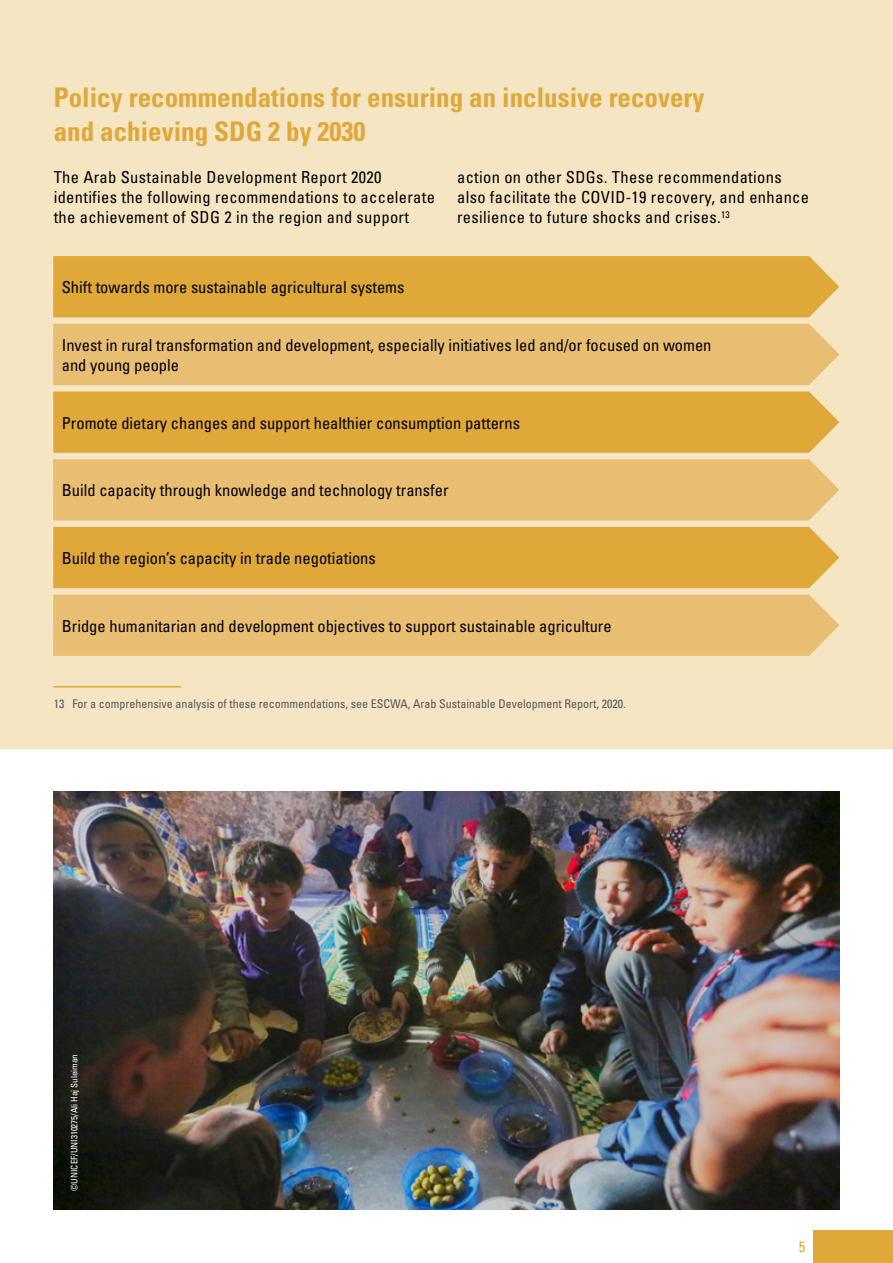
<style>
.page{position:relative;width:893px;height:1263px;background:#fff}
.page>*{position:absolute;margin:0;border:0;box-sizing:border-box;transform-origin:0 0}
.t1{font:700 condensed 27px/34.5px "Univers";color:#dfa839}
.t2{font:condensed 16.5px/20.2px "Univers";color:#000}
.t3{font:condensed 16.5px/20.2px "Univers";letter-spacing:.02em;color:#000}
.t4{font:condensed 15px "Univers LT Std";color:#dfa839}
.t5{font:condensed 12px "Univers LT Std";color:#58595b}
.t6{font:condensed 9px "Univers";color:#fff}
</style>
<div class="page">
<div style="left:813px;top:1230px;width:80px;height:33px;background:#dfa839"></div>
<div style="left:0;top:0;width:893px;height:748px;background:#f5e5c3"></div>
<hr style="left:54px;top:686px;width:127px;height:1px;background:#dfa839">
<div style="left:53px;top:256px;width:786px;height:61px;background:#dfa839"></div>
<div style="left:53px;top:459px;width:786px;height:61px;background:#e8be73"></div>
<div style="left:53px;top:324px;width:786px;height:61px;background:#e8be73"></div>
<div style="left:53px;top:527px;width:786px;height:61px;background:#dfa839"></div>
<div style="left:53px;top:391px;width:786px;height:62px;background:#dfa839"></div>
<div style="left:53px;top:595px;width:786px;height:61px;background:#e8be73"></div>
<img style="left:54px;top:792px;width:785px;height:418px">
<h1 class="t1" style="left:54px;top:80px;width:652px">Policy recommendations for ensuring an inclusive recovery and achieving SDG 2 by 2030</h1>
<p class="t3" style="left:54px;top:166px;width:383px">The Arab Sustainable Development Report 2020 identifies the following recommendations to accelerate the achievement of SDG 2 in the region and support</p>
<p class="t3" style="left:457px;top:166px;width:353px">action on other SDGs. These recommendations also facilitate the COVID-19 recovery, and enhance resilience to future shocks and crises.<sup>13</sup></p>
<p class="t2" style="left:62px;top:277px;width:344px">Shift towards more sustainable agricultural systems</p>
<p class="t2" style="left:62px;top:335px;width:651px">Invest in rural transformation and development, especially initiatives led and/or focused on women and young people</p>
<p class="t2" style="left:62px;top:412px;width:460px">Promote dietary changes and support healthier consumption patterns</p>
<p class="t2" style="left:62px;top:480px;width:388px">Build capacity through knowledge and technology transfer</p>
<p class="t2" style="left:62px;top:548px;width:316px">Build the region’s capacity in trade negotiations</p>
<p class="t2" style="left:62px;top:616px;width:551px">Bridge humanitarian and development objectives to support sustainable agriculture</p>
<p class="t5" style="left:54px;top:696px;width:574px">13 For a comprehensive analysis of these recommendations, see ESCWA, Arab Sustainable Development Report, 2020.</p>
<p class="t6" style="left:68px;top:1191px;width:138px;rotate:-90deg">©UNICEF/UNI310275/Ali Haj Suleiman</p>
<p class="t4" style="left:799px;top:1237px;width:8px">5</p>
</div>
